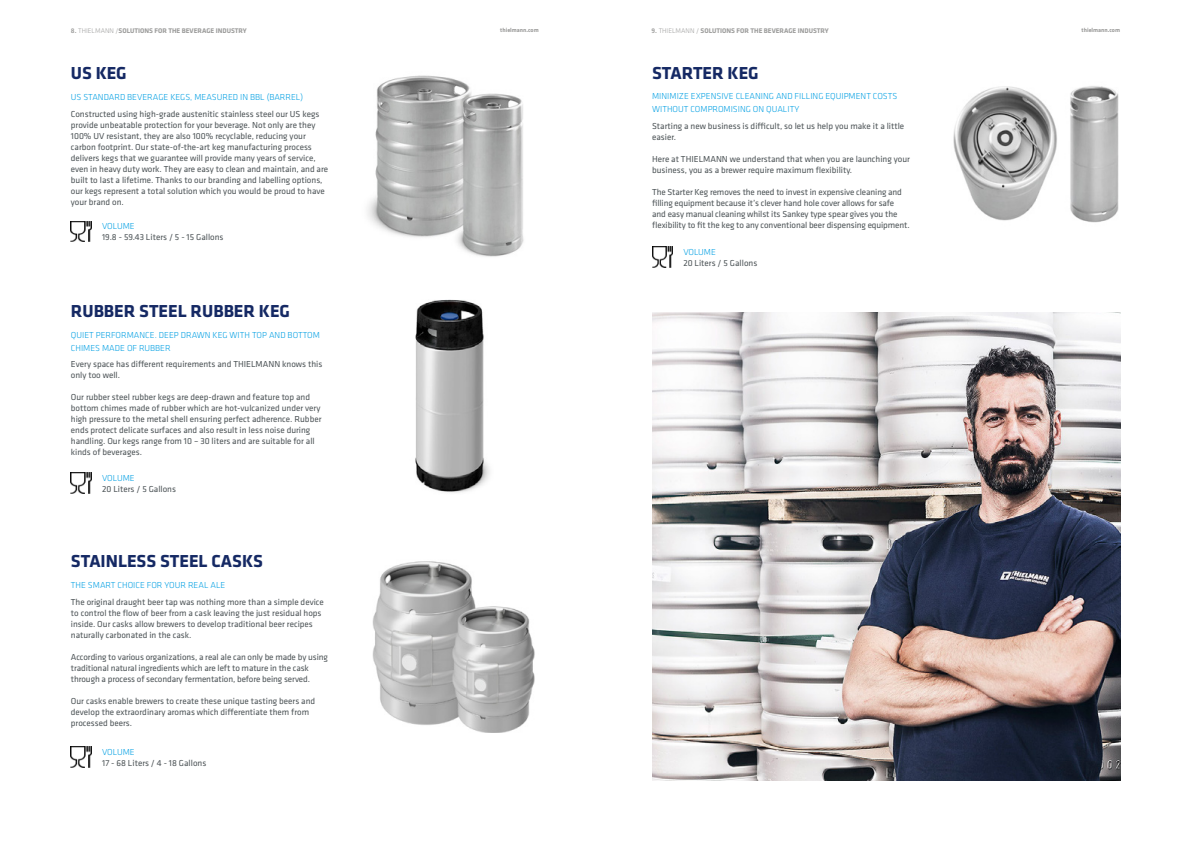
<style>
.page{position:relative;width:1191px;height:842px;background:#fff}
.page>*{position:absolute;margin:0;border:0;box-sizing:border-box;transform-origin:0 0}
.t1{font:700 18px "Klavika";color:#152964}
.t2{font:9px/11px "Klavika";color:#4c5356}
.t3{font:300 9px/13px "Klavika";color:#009fe3}
.t4{font:700 7px "Klavika";color:#9d9d9c}
.t5{font:700 6px "Klavika";color:#9d9d9c}
.s1{font-weight:500}
.s2{font-weight:300}
</style>
<div class="page">
<img style="left:367px;top:75px;width:157px;height:182px">
<img style="left:71px;top:221px;width:20px;height:21px">
<img style="left:953px;top:86px;width:166px;height:137px">
<img style="left:652px;top:247px;width:20px;height:21px">
<img style="left:415px;top:299px;width:75px;height:194px">
<img style="left:372px;top:561px;width:163px;height:172px">
<img style="left:71px;top:472px;width:20px;height:21px">
<img style="left:71px;top:747px;width:20px;height:20px">
<img style="left:652px;top:312px;width:468px;height:468px">
<p class="t4" style="left:71px;top:26px;width:177px"><span class="s1">8.</span> <span class="s2">THIELMANN /</span>SOLUTIONS FOR THE BEVERAGE INDUSTRY</p>
<p class="t5" style="left:500px;top:26px;width:40px">thielmann.com</p>
<p class="t4" style="left:651px;top:26px;width:179px"><span class="s1">9.</span> <span class="s2">THIELMANN /</span> SOLUTIONS FOR THE BEVERAGE INDUSTRY</p>
<p class="t5" style="left:1081px;top:26px;width:40px">thielmann.com</p>
<h1 class="t1" style="left:71px;top:60px;width:57px">US KEG</h1>
<p class="t3" style="left:71px;top:91px;width:234px">US STANDARD BEVERAGE KEGS, MEASURED IN BBL (BARREL)</p>
<p class="t2" style="left:71px;top:108px;width:259px">Constructed using high-grade austenitic stainless steel our US kegs provide unbeatable protection for your beverage. Not only are they 100% UV resistant, they are also 100% recyclable, reducing your carbon footprint. Our state-of-the-art keg manufacturing process delivers kegs that we guarantee will provide many years of service, even in heavy duty work. They are easy to clean and maintain, and are built to last a lifetime. Thanks to our branding and labelling options, our kegs represent a total solution which you would be proud to have your brand on.</p>
<p class="t3" style="left:102px;top:220px;width:34px">VOLUME</p>
<p class="t2" style="left:102px;top:232px;width:123px">19.8 - 59.43 Liters / 5 - 15 Gallons</p>
<h1 class="t1" style="left:652px;top:60px;width:108px">STARTER KEG</h1>
<p class="t3" style="left:652px;top:90px;width:246px">MINIMIZE EXPENSIVE CLEANING AND FILLING EQUIPMENT COSTS<br>WITHOUT COMPROMISING ON QUALITY</p>
<p class="t2" style="left:652px;top:120px;width:254px">Starting a new business is difficult, so let us help you make it a little easier.</p>
<p class="t2" style="left:652px;top:153px;width:259px">Here at THIELMANN we understand that when you are launching your business, you as a brewer require maximum flexibility.</p>
<p class="t2" style="left:652px;top:186px;width:259px">The Starter Keg removes the need to invest in expensive cleaning and filling equipment because it’s clever hand hole cover allows for safe and easy manual cleaning whilst its Sankey type spear gives you the flexibility to fit the keg to any conventional beer dispensing equipment.</p>
<p class="t3" style="left:683px;top:245px;width:34px">VOLUME</p>
<p class="t2" style="left:683px;top:257px;width:75px">20 Liters / 5 Gallons</p>
<h1 class="t1" style="left:71px;top:298px;width:221px">RUBBER STEEL RUBBER KEG</h1>
<p class="t3" style="left:71px;top:328px;width:250px">QUIET PERFORMANCE. DEEP DRAWN KEG WITH TOP AND BOTTOM<br>CHIMES MADE OF RUBBER</p>
<p class="t2" style="left:71px;top:358px;width:253px">Every space has different requirements and THIELMANN knows this only too well.</p>
<p class="t2" style="left:71px;top:391px;width:252px">Our rubber steel rubber kegs are deep-drawn and feature top and bottom chimes made of rubber which are hot-vulcanized under very high pressure to the metal shell ensuring perfect adherence. Rubber ends protect delicate surfaces and also result in less noise during handling. Our kegs range from 10 – 30 liters and are suitable for all kinds of beverages.</p>
<p class="t3" style="left:102px;top:471px;width:34px">VOLUME</p>
<p class="t2" style="left:102px;top:483px;width:75px">20 Liters / 5 Gallons</p>
<h1 class="t1" style="left:71px;top:547px;width:193px">STAINLESS STEEL CASKS</h1>
<p class="t3" style="left:71px;top:578px;width:156px">THE SMART CHOICE FOR YOUR REAL ALE</p>
<p class="t2" style="left:71px;top:596px;width:254px">The original draught beer tap was nothing more than a simple device to control the flow of beer from a cask leaving the just residual hops inside. Our casks allow brewers to develop traditional beer recipes naturally carbonated in the cask.</p>
<p class="t2" style="left:71px;top:651px;width:258px">According to various organizations, a real ale can only be made by using traditional natural ingredients which are left to mature in the cask through a process of secondary fermentation, before being served.</p>
<p class="t2" style="left:71px;top:695px;width:246px">Our casks enable brewers to create these unique tasting beers and develop the extraordinary aromas which differentiate them from processed beers.</p>
<p class="t3" style="left:102px;top:745px;width:34px">VOLUME</p>
<p class="t2" style="left:102px;top:757px;width:106px">17 - 68 Liters / 4 - 18 Gallons</p>
</div>
